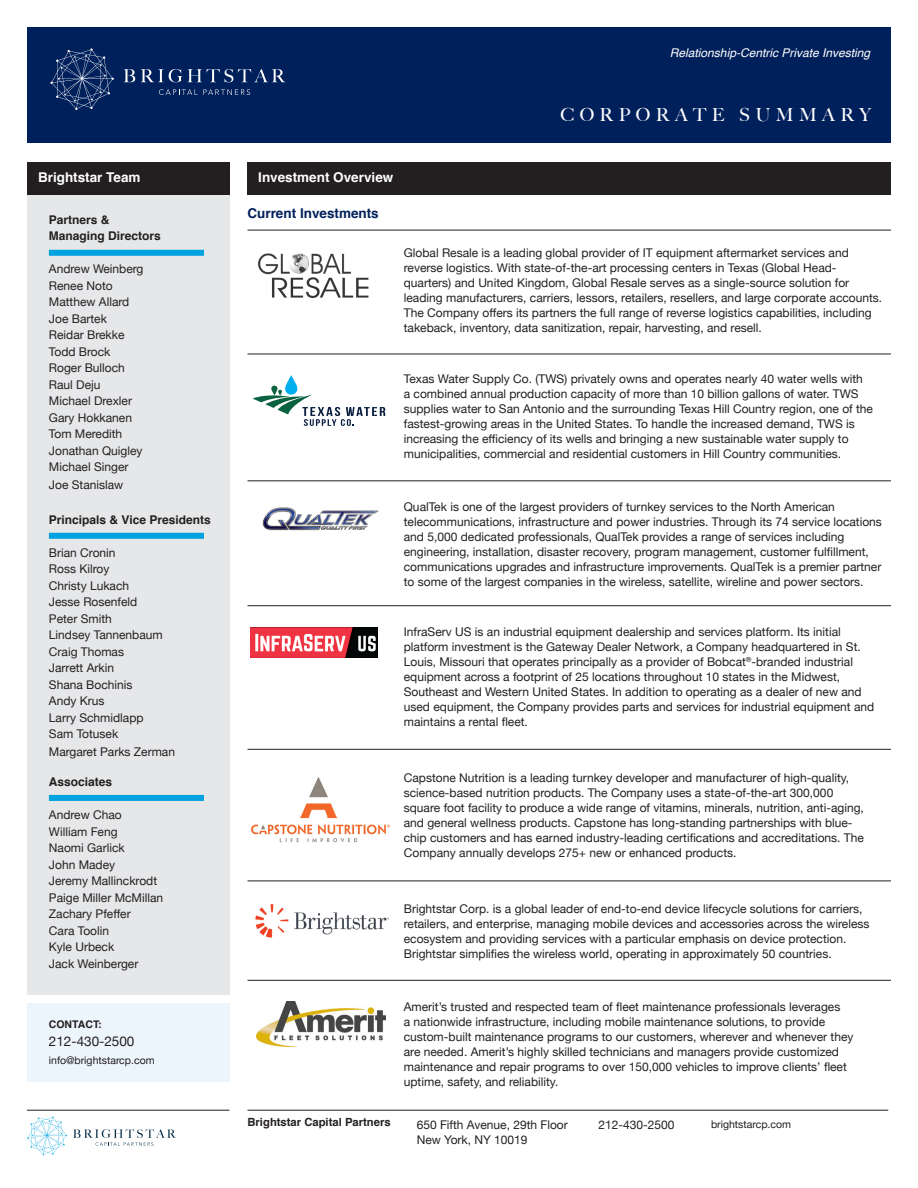
<style>
.page{position:relative;width:918px;height:1188px;background:#fff}
.page>*{position:absolute;margin:0;border:0;box-sizing:border-box;transform-origin:0 0}
.t1{font:500 18px "Big Caslon";letter-spacing:.3em;color:#fff}
.t2{font:700 13.5px "Helvetica";color:#fff}
.t3{font:700 13.5px "Helvetica";color:#00205b}
.t4{font:13.5px "Helvetica Neue";color:#231f20}
.t5{font:12px/15px "Helvetica Neue";color:#231f20}
.t6{font:700 12px/16.5px "Helvetica";color:#231f20}
.t7{font:italic 12px "Helvetica";color:#fff}
.t8{font:700 11.25px "Helvetica";color:#231f20}
.t9{font:10.5px "Helvetica Neue";color:#231f20}
.t10{font:700 10.5px "Helvetica";color:#231f20}
</style>
<div class="page">
<div style="left:27px;top:162px;width:203px;height:832px;background:#e6e7e9"></div>
<div style="left:27px;top:1004px;width:203px;height:78px;background:#edf5fc"></div>
<div style="left:248px;top:162px;width:643px;height:33px;background:#231f20"></div>
<div style="left:27px;top:162px;width:203px;height:33px;background:#231f20"></div>
<svg style="left:73px;top:1129px;width:103px;height:17px"></svg>
<svg style="left:27px;top:1116px;width:40px;height:39px"></svg>
<hr style="left:27px;top:1110px;width:203px;height:1px;background:#231f20">
<div style="left:49px;top:250px;width:155px;height:6px;background:#00a2df"></div>
<div style="left:49px;top:533px;width:155px;height:6px;background:#00a2df"></div>
<div style="left:49px;top:795px;width:155px;height:6px;background:#00a2df"></div>
<div style="left:27px;top:27px;width:864px;height:115px;background:#00205b"></div>
<svg style="left:124px;top:69px;width:11px;height:13px"></svg>
<svg style="left:141px;top:69px;width:144px;height:13px"></svg>
<svg style="left:159px;top:89px;width:91px;height:6px"></svg>
<svg style="left:50px;top:48px;width:64px;height:62px"></svg>
<hr style="left:248px;top:230px;width:643px;height:1px;background:#231f20">
<hr style="left:248px;top:354px;width:643px;height:1px;background:#231f20">
<hr style="left:248px;top:481px;width:643px;height:1px;background:#231f20">
<hr style="left:248px;top:749px;width:643px;height:1px;background:#231f20">
<hr style="left:248px;top:980px;width:643px;height:1px;background:#231f20">
<hr style="left:248px;top:881px;width:643px;height:1px;background:#231f20">
<hr style="left:248px;top:605px;width:643px;height:1px;background:#231f20">
<img style="left:258px;top:253px;width:111px;height:46px">
<svg style="left:253px;top:375px;width:132px;height:51px"></svg>
<img style="left:251px;top:777px;width:139px;height:65px">
<img style="left:250px;top:628px;width:127px;height:30px">
<img style="left:262px;top:507px;width:117px;height:24px">
<hr style="left:248px;top:1110px;width:640px;height:1px;background:#231f20">
<img style="left:255px;top:904px;width:134px;height:34px">
<img style="left:256px;top:1002px;width:129px;height:44px">
<p class="t2" style="left:38px;top:166px;width:104px">Brightstar Team</p>
<p class="t6" style="left:49px;top:211px;width:114px">Partners &amp;<br>Managing Directors</p>
<p class="t5" style="left:49px;top:262px;width:96px">Andrew Weinberg</p>
<p class="t5" style="left:49px;top:278px;width:65px">Renee Noto</p>
<p class="t5" style="left:49px;top:295px;width:82px">Matthew Allard</p>
<p class="t5" style="left:49px;top:311px;width:60px">Joe Bartek</p>
<p class="t5" style="left:49px;top:328px;width:77px">Reidar Brekke</p>
<p class="t5" style="left:49px;top:344px;width:63px">Todd Brock</p>
<p class="t5" style="left:49px;top:361px;width:77px">Roger Bulloch</p>
<p class="t5" style="left:49px;top:377px;width:53px">Raul Deju</p>
<p class="t5" style="left:49px;top:394px;width:85px">Michael Drexler</p>
<p class="t5" style="left:49px;top:410px;width:85px">Gary Hokkanen</p>
<p class="t5" style="left:49px;top:427px;width:75px">Tom Meredith</p>
<p class="t5" style="left:49px;top:443px;width:95px">Jonathan Quigley</p>
<p class="t5" style="left:49px;top:460px;width:81px">Michael Singer</p>
<p class="t5" style="left:49px;top:478px;width:76px">Joe Stanislaw</p>
<p class="t6" style="left:49px;top:511px;width:163px">Principals &amp; Vice Presidents</p>
<p class="t5" style="left:49px;top:545px;width:68px">Brian Cronin</p>
<p class="t5" style="left:49px;top:562px;width:62px">Ross Kilroy</p>
<p class="t5" style="left:49px;top:578px;width:82px">Christy Lukach</p>
<p class="t5" style="left:49px;top:595px;width:90px">Jesse Rosenfeld</p>
<p class="t5" style="left:49px;top:611px;width:64px">Peter Smith</p>
<p class="t5" style="left:49px;top:628px;width:115px">Lindsey Tannenbaum</p>
<p class="t5" style="left:49px;top:644px;width:77px">Craig Thomas</p>
<p class="t5" style="left:49px;top:661px;width:67px">Jarrett Arkin</p>
<p class="t5" style="left:49px;top:677px;width:85px">Shana Bochinis</p>
<p class="t5" style="left:49px;top:694px;width:57px">Andy Krus</p>
<p class="t5" style="left:49px;top:710px;width:96px">Larry Schmidlapp</p>
<p class="t5" style="left:49px;top:727px;width:71px">Sam Totusek</p>
<p class="t5" style="left:49px;top:745px;width:128px">Margaret Parks Zerman</p>
<p class="t6" style="left:49px;top:774px;width:65px">Associates</p>
<p class="t5" style="left:49px;top:808px;width:74px">Andrew Chao</p>
<p class="t5" style="left:49px;top:824px;width:70px">William Feng</p>
<p class="t5" style="left:49px;top:841px;width:77px">Naomi Garlick</p>
<p class="t5" style="left:49px;top:857px;width:68px">John Madey</p>
<p class="t5" style="left:49px;top:874px;width:110px">Jeremy Mallinckrodt</p>
<p class="t5" style="left:49px;top:890px;width:116px">Paige Miller McMillan</p>
<p class="t5" style="left:49px;top:907px;width:83px">Zachary Pfeffer</p>
<p class="t5" style="left:49px;top:923px;width:62px">Cara Toolin</p>
<p class="t5" style="left:49px;top:940px;width:67px">Kyle Urbeck</p>
<p class="t5" style="left:49px;top:956px;width:91px">Jack Weinberger</p>
<p class="t10" style="left:49px;top:1016px;width:54px">CONTACT:</p>
<p class="t4" style="left:49px;top:1031px;width:87px">212-430-2500</p>
<p class="t9" style="left:49px;top:1053px;width:107px">info@brightstarcp.com</p>
<p class="t7" style="left:670px;top:44px;width:202px">Relationship-Centric Private Investing</p>
<p class="t1" style="left:560px;top:100px;width:312px">CORPORATE SUMMARY</p>
<p class="t2" style="left:258px;top:166px;width:137px">Investment Overview</p>
<p class="t3" style="left:248px;top:203px;width:133px">Current Investments</p>
<p class="t5" style="left:404px;top:246px;width:480px">Global Resale is a leading global provider of IT equipment aftermarket services and reverse logistics. With state-of-the-art processing centers in Texas (Global Head&shy;quarters) and United Kingdom, Global Resale serves as a single-source solution for leading manufacturers, carriers, lessors, retailers, resellers, and large corporate accounts.<br>The Company offers its partners the full range of reverse logistics capabilities, including takeback, inventory, data sanitization, repair, harvesting, and resell.</p>
<p class="t5" style="left:404px;top:372px;width:471px">Texas Water Supply Co. (TWS) privately owns and operates nearly 40 water wells with<br>a combined annual production capacity of more than 10 billion gallons of water. TWS supplies water to San Antonio and the surrounding Texas Hill Country region, one of the fastest-growing areas in the United States. To handle the increased demand, TWS is increasing the efficiency of its wells and bringing a new sustainable water supply to municipalities, commercial and residential customers in Hill Country communities.</p>
<p class="t5" style="left:404px;top:500px;width:480px">QualTek is one of the largest providers of turnkey services to the North American telecommunications, infrastructure and power industries. Through its 74 service locations and 5,000 dedicated professionals, QualTek provides a range of services including engineering, installation, disaster recovery, program management, customer fulfillment, communications upgrades and infrastructure improvements. QualTek is a premier partner to some of the largest companies in the wireless, satellite, wireline and power sectors.</p>
<p class="t5" style="left:404px;top:625px;width:472px">InfraServ US is an industrial equipment dealership and services platform. Its initial platform investment is the Gateway Dealer Network, a Company headquartered in St.<br>Louis, Missouri that operates principally as a provider of Bobcat<sup>®</sup>-branded industrial equipment across a footprint of 25 locations throughout 10 states in the Midwest, Southeast and Western United States. In addition to operating as a dealer of new and used equipment, the Company provides parts and services for industrial equipment and maintains a rental fleet.</p>
<p class="t5" style="left:404px;top:771px;width:462px">Capstone Nutrition is a leading turnkey developer and manufacturer of high-quality, science-based nutrition products. The Company uses a state-of-the-art 300,000 square foot facility to produce a wide range of vitamins, minerals, nutrition, anti-aging, and general wellness products. Capstone has long-standing partnerships with blue&shy;chip customers and has earned industry-leading certifications and accreditations. The Company annually develops 275+ new or enhanced products.</p>
<p class="t5" style="left:404px;top:902px;width:467px">Brightstar Corp. is a global leader of end-to-end device lifecycle solutions for carriers, retailers, and enterprise, managing mobile devices and accessories across the wireless ecosystem and providing services with a particular emphasis on device protection.<br>Brightstar simplifies the wireless world, operating in approximately 50 countries.</p>
<p class="t5" style="left:404px;top:1000px;width:451px">Amerit’s trusted and respected team of fleet maintenance professionals leverages<br>a nationwide infrastructure, including mobile maintenance solutions, to provide custom-built maintenance programs to our customers, wherever and whenever they are needed. Amerit’s highly skilled technicians and managers provide customized maintenance and repair programs to over 150,000 vehicles to improve clients’ fleet uptime, safety, and reliability.</p>
<p class="t8" style="left:248px;top:1113px;width:145px">Brightstar Capital Partners</p>
<p class="t5" style="left:417px;top:1118px;width:153px">650 Fifth Avenue, 29th Floor<br>New York, NY 10019</p>
<p class="t5" style="left:598px;top:1118px;width:78px">212-430-2500</p>
<p class="t9" style="left:711px;top:1117px;width:82px">brightstarcp.com</p>
</div>
